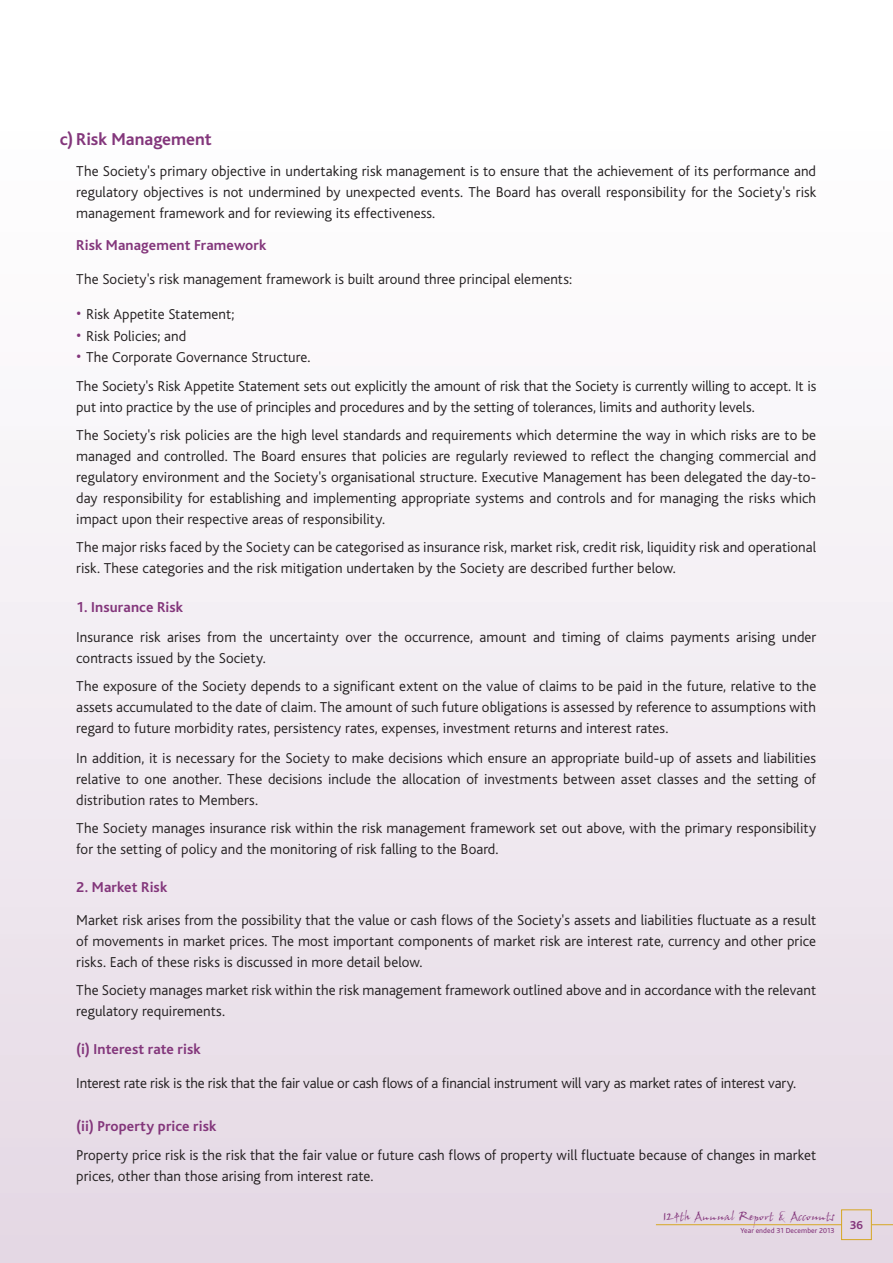
<style>
.page{position:relative;width:893px;height:1263px;background:#fff}
.page>*{position:absolute;margin:0;border:0;box-sizing:border-box;transform-origin:0 0}
.t1{font:700 18px "Bliss";color:#83367b}
.t2{font:300 15px/21px "Bliss";color:#231f20}
.t3{font:700 15px "Bliss";letter-spacing:.01em;color:#83367b}
.t4{font:12px "John Handy Plain";color:#83367b}
.t5{font:700 12px "Bliss";color:#83367b}
.t6{font:7.5px "Bliss";letter-spacing:.015em;color:#83367b}
.s1{font-size:18px;color:#83367b}
</style>
<div class="page">
<div style="left:0;top:98px;width:893px;height:1165px;background:linear-gradient(to bottom,#fff,#e5d9e4)"></div>
<svg style="left:872px;top:1224px;width:21px;height:1px"></svg>
<hr style="left:656px;top:1224px;width:186px;height:1px;background:#d6a723">
<div style="left:841px;top:1209px;width:31px;height:31px;border:1px solid #d6a723"></div>
<p class="t1" style="left:60px;top:130px;width:153px">c) Risk Management</p>
<p class="t2" style="left:76px;top:161px;width:741px;text-align:justify">The Society's primary objective in undertaking risk management is to ensure that the achievement of its performance and regulatory objectives is not undermined by unexpected events. The Board has overall responsibility for the Society's risk management framework and for reviewing its effectiveness.</p>
<p class="t3" style="left:76px;top:238px;width:192px">Risk Management Framework</p>
<p class="t2" style="left:76px;top:269px;width:497px">The Society's risk management framework is built around three principal elements:</p>
<p class="t2" style="left:76px;top:304px;width:160px"><span class="s1">•</span> Risk Appetite Statement;</p>
<p class="t2" style="left:76px;top:326px;width:112px"><span class="s1">•</span> Risk Policies; and</p>
<p class="t2" style="left:76px;top:343px;width:741px;line-height:28.8px"><span class="s1">•</span> The Corporate Governance Structure.<br>The Society's Risk Appetite Statement sets out explicitly the amount of risk that the Society is currently willing to accept. It is</p>
<p class="t2" style="left:76px;top:393px;width:741px;line-height:28.3px">put into practice by the use of principles and procedures and by the setting of tolerances, limits and authority levels.<br>The Society's risk policies are the high level standards and requirements which determine the way in which risks are to be</p>
<p class="t2" style="left:76px;top:446px;width:741px;text-align:justify">managed and controlled. The Board ensures that policies are regularly reviewed to reflect the changing commercial and regulatory environment and the Society's organisational structure. Executive Management has been delegated the day-to&shy;day responsibility for establishing and implementing appropriate systems and controls and for managing the risks which impact upon their respective areas of responsibility.</p>
<p class="t2" style="left:76px;top:537px;width:741px">The major risks faced by the Society can be categorised as insurance risk, market risk, credit risk, liquidity risk and operational risk. These categories and the risk mitigation undertaken by the Society are described further below.</p>
<p class="t3" style="left:76px;top:599px;width:108px">1. Insurance Risk</p>
<p class="t2" style="left:76px;top:626px;width:741px">Insurance risk arises from the uncertainty over the occurrence, amount and timing of claims payments arising under contracts issued by the Society.</p>
<p class="t2" style="left:76px;top:675px;width:741px;text-align:justify">The exposure of the Society depends to a significant extent on the value of claims to be paid in the future, relative to the assets accumulated to the date of claim. The amount of such future obligations is assessed by reference to assumptions with regard to future morbidity rates, persistency rates, expenses, investment returns and interest rates.</p>
<p class="t2" style="left:76px;top:748px;width:741px;text-align:justify">In addition, it is necessary for the Society to make decisions which ensure an appropriate build-up of assets and liabilities relative to one another. These decisions include the allocation of investments between asset classes and the setting of distribution rates to Members.</p>
<p class="t2" style="left:76px;top:818px;width:741px">The Society manages insurance risk within the risk management framework set out above, with the primary responsibility for the setting of policy and the monitoring of risk falling to the Board.</p>
<p class="t3" style="left:76px;top:880px;width:93px">2. Market Risk</p>
<p class="t2" style="left:76px;top:909px;width:741px;text-align:justify">Market risk arises from the possibility that the value or cash flows of the Society's assets and liabilities fluctuate as a result of movements in market prices. The most important components of market risk are interest rate, currency and other price risks. Each of these risks is discussed in more detail below.</p>
<p class="t2" style="left:76px;top:979px;width:741px">The Society manages market risk within the risk management framework outlined above and in accordance with the relevant regulatory requirements.</p>
<p class="t3" style="left:76px;top:1041px;width:126px">(i) Interest rate risk</p>
<p class="t2" style="left:76px;top:1073px;width:721px">Interest rate risk is the risk that the fair value or cash flows of a financial instrument will vary as market rates of interest vary.</p>
<p class="t3" style="left:76px;top:1118px;width:142px">(ii) Property price risk</p>
<p class="t2" style="left:76px;top:1145px;width:741px">Property price risk is the risk that the fair value or future cash flows of property will fluctuate because of changes in market prices, other than those arising from interest rate.</p>
<p class="t4" style="left:663px;top:1208px;width:173px">124th Annual Report &amp; Accounts</p>
<p class="t6" style="left:740px;top:1227px;width:95px">Year ended 31 December 2013</p>
<p class="t5" style="left:850px;top:1219px;width:15px">36</p>
</div>
